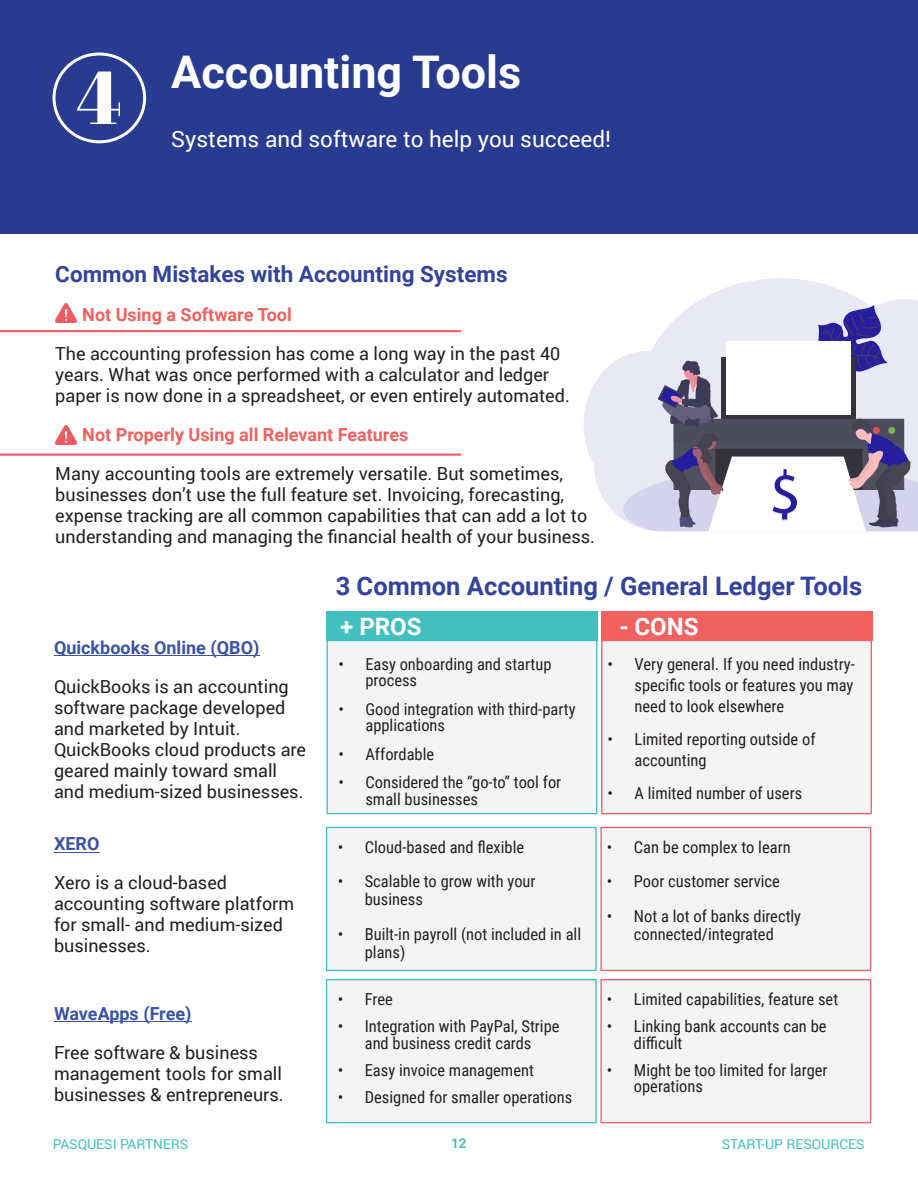
<style>
.page{position:relative;width:918px;height:1188px;background:#fff}
.page>*{position:absolute;margin:0;border:0;box-sizing:border-box;transform-origin:0 0}
.t1{font:75px "Abril Fatface";color:#fff}
.t2{font:700 45px "Roboto";color:#fff}
.t3{font:700 25.5px "Roboto";color:#34439b}
.t4{font:700 24px "Roboto";color:#fff}
.t5{font:700 22.5px "Roboto";color:#34439b}
.t6{font:22.5px "Roboto";color:#fff}
.t7{font:18px/21px "Roboto";color:#231f20}
.t8{font:700 18px "Roboto";color:#f1615f}
.t9{font:700 18px "Roboto";color:#3a53a3}
.t10{font:16.5px/16.5px "Roboto Condensed";color:#231f20}
.t11{font:13.65px "Roboto";color:#42c0bf}
.t12{font:700 13.5px "Roboto";color:#42c0bf}
</style>
<div class="page">
<div style="left:0;top:0;width:918px;height:234px;background:#283b90"></div>
<svg style="left:584px;top:278px;width:334px;height:241px"></svg>
<svg style="left:623px;top:305px;width:295px;height:227px"></svg>
<div style="left:52px;top:52px;width:94px;height:91px;border:3px solid #fff;border-radius:50%"></div>
<hr style="left:54px;top:655px;width:205px;height:1px;background:#3a53a3">
<hr style="left:54px;top:852px;width:45px;height:1px;background:#3a53a3">
<hr style="left:54px;top:1021px;width:138px;height:1px;background:#3a53a3">
<div style="left:601px;top:611px;width:271px;height:30px;background:#f1615f"></div>
<div style="left:327px;top:611px;width:271px;height:30px;background:#42c0bf"></div>
<div style="left:327px;top:640px;width:270px;height:174px;background:#f5f4f4;border:1px solid #42c0bf"></div>
<div style="left:601px;top:640px;width:271px;height:174px;background:#f5f4f4;border:1px solid #f06269"></div>
<div style="left:326px;top:827px;width:271px;height:144px;background:#f5f4f4;border:1px solid #42c0bf"></div>
<div style="left:600px;top:827px;width:271px;height:144px;background:#f5f4f4;border:1px solid #f06269"></div>
<div style="left:326px;top:979px;width:271px;height:144px;background:#f5f4f4;border:1px solid #42c0bf"></div>
<div style="left:600px;top:979px;width:271px;height:144px;background:#f5f4f4;border:1px solid #f06269"></div>
<img style="left:55px;top:303px;width:22px;height:20px">
<img style="left:55px;top:425px;width:22px;height:20px">
<hr style="left:0;top:330px;width:460px;height:2px;background:#f06269">
<hr style="left:0;top:453px;width:460px;height:3px;background:#f06269">
<h1 class="t1" style="left:77px;top:45px;width:47px">4</h1>
<h2 class="t2" style="left:171px;top:54px;width:352px">Accounting Tools</h2>
<p class="t6" style="left:171px;top:123px;width:441px">Systems and software to help you succeed!</p>
<p class="t5" style="left:55px;top:265px;width:454px">Common Mistakes with Accounting Systems</p>
<p class="t8" style="left:82px;top:308px;width:211px">Not Using a Software Tool</p>
<p class="t7" style="left:55px;top:343px;width:516px">The accounting profession has come a long way in the past 40 years. What was once performed with a calculator and ledger paper is now done in a spreadsheet, or even entirely automated.</p>
<p class="t8" style="left:82px;top:428px;width:328px">Not Properly Using all Relevant Features</p>
<p class="t7" style="left:55px;top:463px;width:541px">Many accounting tools are extremely versatile. But sometimes, businesses don’t use the full feature set. Invoicing, forecasting, expense tracking are all common capabilities that can add a lot to understanding and managing the financial health of your business.</p>
<p class="t9" style="left:54px;top:640px;width:207px">Quickbooks Online (QBO)</p>
<p class="t7" style="left:54px;top:675px;width:254px">QuickBooks is an accounting software package developed and marketed by Intuit.<br>QuickBooks cloud products are geared mainly toward small and medium-sized businesses.</p>
<p class="t9" style="left:54px;top:837px;width:47px">XERO</p>
<p class="t7" style="left:54px;top:872px;width:242px">Xero is a cloud-based accounting software platform for small- and medium-sized businesses.</p>
<p class="t9" style="left:54px;top:1006px;width:139px">WaveApps (Free)</p>
<p class="t7" style="left:54px;top:1041px;width:231px">Free software &amp; business management tools for small businesses &amp; entrepreneurs.</p>
<h3 class="t3" style="left:336px;top:576px;width:528px">3 Common Accounting / General Ledger Tools</h3>
<h3 class="t4" style="left:340px;top:617px;width:83px">+ PROS</h3>
<h3 class="t4" style="left:619px;top:617px;width:81px">- CONS</h3>
<p class="t10" style="left:365px;top:657px;width:188px;text-indent:-27px">• Easy onboarding and startup process</p>
<p class="t10" style="left:365px;top:702px;width:212px;text-indent:-27px">• Good integration with third-party applications</p>
<p class="t10" style="left:338px;top:747px;width:97px">• Affordable</p>
<p class="t10" style="left:365px;top:776px;width:197px;text-indent:-27px">• Considered the “go-to” tool for small businesses</p>
<p class="t10" style="left:635px;top:655px;width:222px;line-height:21px;text-align:justify;text-indent:-27px">• Very general. If you need industry&shy;specific tools or features you may need to look elsewhere</p>
<p class="t10" style="left:635px;top:730px;width:182px;line-height:21px;text-indent:-27px">• Limited reporting outside of accounting</p>
<p class="t10" style="left:608px;top:787px;width:196px">• A limited number of users</p>
<p class="t10" style="left:338px;top:840px;width:188px">• Cloud-based and flexible</p>
<p class="t10" style="left:365px;top:874px;width:172px;line-height:18px;text-indent:-27px">• Scalable to grow with your business</p>
<p class="t10" style="left:365px;top:927px;width:218px;line-height:18px;text-indent:-27px">• Built-in payroll (not included in all plans)</p>
<p class="t10" style="left:338px;top:993px;width:57px">• Free</p>
<p class="t10" style="left:338px;top:1020px;width:223px;text-align:center">• Integration with PayPal, Stripe and business credit cards</p>
<p class="t10" style="left:338px;top:1063px;width:198px">• Easy invoice management</p>
<p class="t10" style="left:338px;top:1090px;width:236px">• Designed for smaller operations</p>
<p class="t10" style="left:607px;top:841px;width:185px">• Can be complex to learn</p>
<p class="t10" style="left:607px;top:875px;width:175px">• Poor customer service</p>
<p class="t10" style="left:607px;top:909px;width:196px;line-height:18px;text-align:center">• Not a lot of banks directly connected/integrated</p>
<p class="t10" style="left:607px;top:993px;width:233px">• Limited capabilities, feature set</p>
<p class="t10" style="left:634px;top:1020px;width:194px;text-indent:-27px">• Linking bank accounts can be difficult</p>
<p class="t10" style="left:634px;top:1063px;width:195px;text-indent:-27px">• Might be too limited for larger operations</p>
<p class="t12" style="left:451px;top:1138px;width:17px">12</p>
<p class="t11" style="left:53px;top:1134px;width:137px">PASQUESI PARTNERS</p>
<p class="t11" style="left:722px;top:1134px;width:144px">START-UP RESOURCES</p>
</div>
